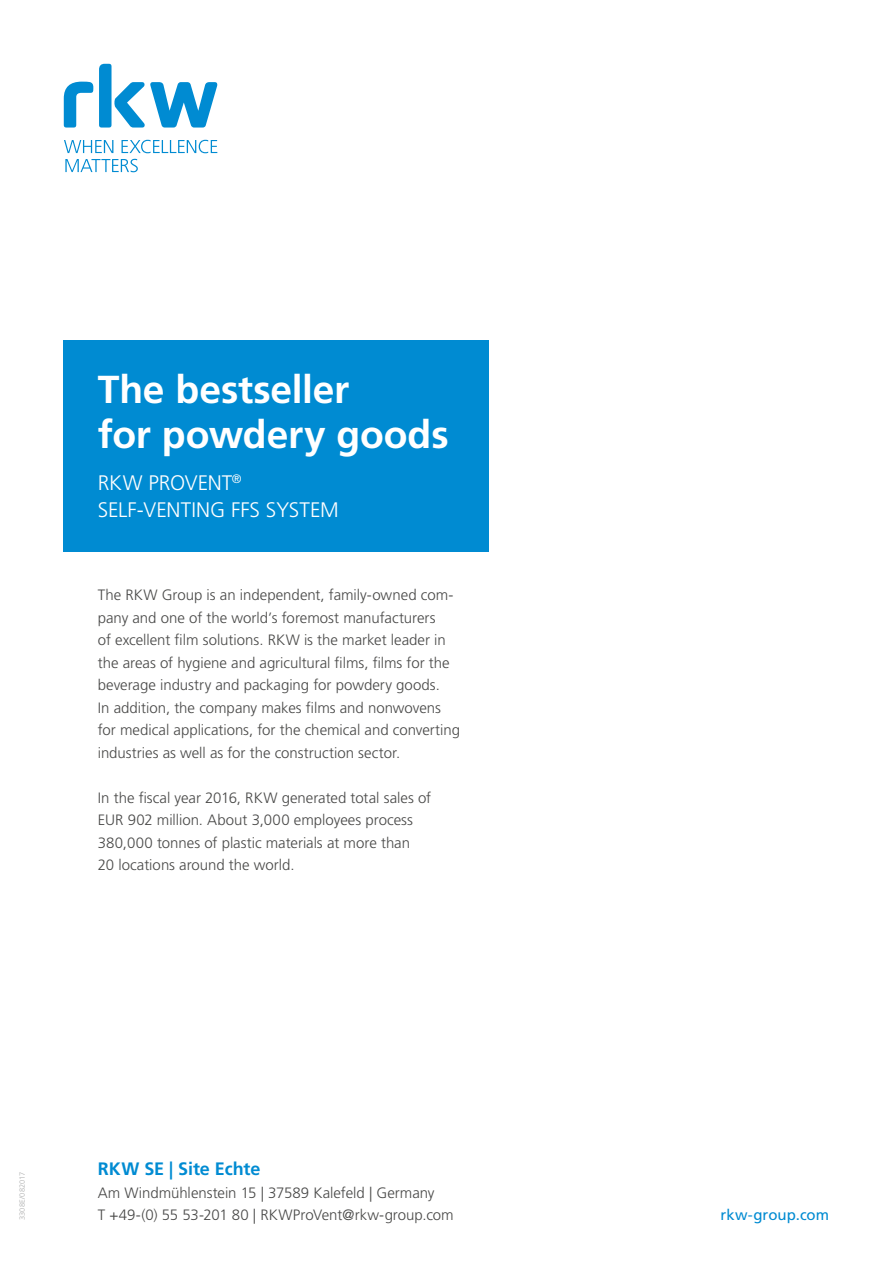
<style>
.page{position:relative;width:893px;height:1263px;background:#fff}
.page>*{position:absolute;margin:0;border:0;box-sizing:border-box;transform-origin:0 0}
.t1{font:700 39px/45px "Frutiger LT Pro";letter-spacing:-.005em;color:#fff}
.t2{font:300 21px/27px "Frutiger LT Pro";letter-spacing:-.005em;color:#fff}
.t3{font:700 18px "Frutiger LT Pro";letter-spacing:-.005em;color:#008bd2}
.t4{font:300 15px/22.5px "Frutiger LT Pro";color:#494948}
.t5{font:15px "Frutiger LT Pro";letter-spacing:.005em;color:#008bd2}
.t6{font:300 7.5px "Frutiger LT Pro";letter-spacing:.02em;color:#acadad}
</style>
<div class="page">
<svg style="left:64px;top:82px;width:29px;height:46px"></svg>
<svg style="left:99px;top:64px;width:118px;height:64px"></svg>
<svg style="left:64px;top:140px;width:49px;height:13px"></svg>
<svg style="left:122px;top:140px;width:95px;height:13px"></svg>
<svg style="left:65px;top:159px;width:73px;height:13px"></svg>
<div style="left:64px;top:340px;width:425px;height:211px;background:#008bd2"></div>
<h1 class="t1" style="left:98px;top:368px;width:352px">The bestseller<br>for powdery goods</h1>
<h2 class="t2" style="left:98px;top:470px;width:242px">RKW PROVENT<sup>®<br></sup>SELF-VENTING FFS SYSTEM</h2>
<p class="t4" style="left:98px;top:584px;width:364px">The RKW Group is an independent, family-owned com&shy;pany and one of the world’s foremost manufacturers<br>of excellent film solutions. RKW is the market leader in the areas of hygiene and agricultural films, films for the beverage industry and packaging for powdery goods.<br>In addition, the company makes films and nonwovens for medical applications, for the chemical and converting industries as well as for the construction sector.</p>
<p class="t4" style="left:98px;top:786px;width:335px">In the fiscal year 2016, RKW generated total sales of EUR 902 million. About 3,000 employees process 380,000 tonnes of plastic materials at more than<br>20 locations around the world.</p>
<p class="t6" style="left:18px;top:1220px;width:50px;rotate:-90deg">3308E/082017</p>
<p class="t3" style="left:98px;top:1158px;width:164px">RKW SE | Site Echte</p>
<p class="t4" style="left:98px;top:1181px;width:357px">Am Windmühlenstein 15 | 37589 Kalefeld | Germany<br>T +49-(0) 55 53-201 80 | RKWProVent@rkw-group.com</p>
<p class="t5" style="left:721px;top:1206px;width:110px">rkw-group.com</p>
</div>
